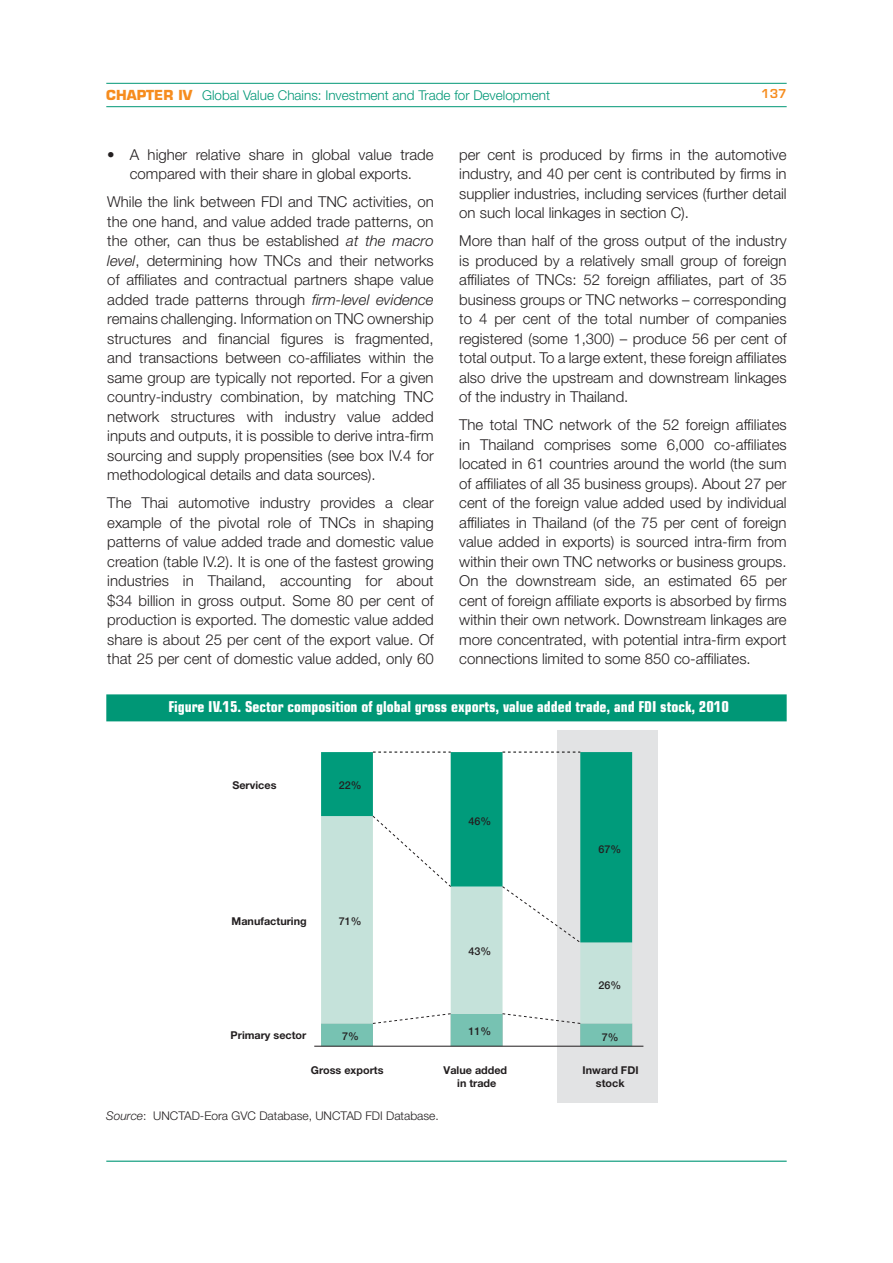
<style>
.page{position:relative;width:893px;height:1263px;background:#fff}
.page>*{position:absolute;margin:0;border:0;box-sizing:border-box;transform-origin:0 0}
.t1{font:300 15px/19.5px "Helvetica Neue LT Std";color:#231f20;text-align:justify}
.t2{font:700 condensed 15px "Eurostile LT Std";color:#fff}
.t3{font:300 13.5px "Helvetica Neue LT Std";color:#009776}
.t4{font:300 12px "Helvetica Neue LT Std";color:#231f20}
.t5{font:600 12px "Eurostile LT Std";color:#f68c1e}
.t6{font:700 10.8px/12.9px "Helvetica Neue LT Std";color:#231f20;text-align:center}
.t7{font:500 10.8px "Helvetica Neue LT Std";color:#231f20}
.s1{font-family:"Eurostile LT Std";font-weight:700;color:#f68c1e}
.s2{font-style:italic}
</style>
<div class="page">
<hr style="left:106px;top:1161px;width:681px;height:1px;background:#009776">
<hr style="left:106px;top:106px;width:681px;height:1px;background:#009776">
<hr style="left:106px;top:83px;width:681px;height:1px;background:#009776">
<div style="left:106px;top:694px;width:681px;height:27px;background:#009776"></div>
<div style="left:558px;top:730px;width:100px;height:373px;background:#e2e3e4"></div>
<svg style="left:321px;top:752px;width:311px;height:63px"></svg>
<hr style="left:314px;top:1046px;width:329px;height:1px;background:#231f20">
<svg style="left:321px;top:815px;width:311px;height:231px"></svg>
<svg style="left:373px;top:752px;width:78px;height:1px"></svg>
<svg style="left:502px;top:752px;width:78px;height:1px"></svg>
<p class="t3" style="left:106px;top:90px;width:445px"><span class="s1">CHAPTER IV</span> Global Value Chains: Investment and Trade for Development</p>
<p class="t5" style="left:761px;top:87px;width:27px">137</p>
<p class="t1" style="left:459px;top:146px;width:329px">per cent is produced by firms in the automotive industry, and 40 per cent is contributed by firms in supplier industries, including services (further detail on such local linkages in section C).</p>
<p class="t1" style="left:459px;top:232px;width:329px">More than half of the gross output of the industry is produced by a relatively small group of foreign affiliates of TNCs: 52 foreign affiliates, part of 35 business groups or TNC networks – corresponding to 4 per cent of the total number of companies registered (some 1,300) – produce 56 per cent of total output. To a large extent, these foreign affiliates also drive the upstream and downstream linkages of the industry in Thailand.</p>
<p class="t1" style="left:459px;top:416px;width:329px">The total TNC network of the 52 foreign affiliates in Thailand comprises some 6,000 co-affiliates located in 61 countries around the world (the sum of affiliates of all 35 business groups). About 27 per cent of the foreign value added used by individual affiliates in Thailand (of the 75 per cent of foreign value added in exports) is sourced intra-firm from within their own TNC networks or business groups.<br>On the downstream side, an estimated 65 per cent of foreign affiliate exports is absorbed by firms within their own network. Downstream linkages are more concentrated, with potential intra-firm export connections limited to some 850 co-affiliates.</p>
<p class="t2" style="left:168px;top:700px;width:562px">Figure IV.15. Sector composition of global gross exports, value added trade, and FDI stock, 2010</p>
<p class="t1" style="left:130px;top:146px;width:305px">A higher relative share in global value trade compared with their share in global exports.</p>
<p class="t1" style="left:107px;top:193px;width:328px">While the link between FDI and TNC activities, on the one hand, and value added trade patterns, on the other, can thus be established <span class="s2">at the macro level</span>, determining how TNCs and their networks of affiliates and contractual partners shape value added trade patterns through <span class="s2">firm-level evidence </span>remains challenging. Information on TNC ownership structures and financial figures is fragmented, and transactions between co-affiliates within the same group are typically not reported. For a given country-industry combination, by matching TNC network structures with industry value added inputs and outputs, it is possible to derive intra-firm sourcing and supply propensities (see box IV.4 for methodological details and data sources).</p>
<p class="t1" style="left:107px;top:494px;width:328px">The Thai automotive industry provides a clear example of the pivotal role of TNCs in shaping patterns of value added trade and domestic value creation (table IV.2). It is one of the fastest growing industries in Thailand, accounting for about $34 billion in gross output. Some 80 per cent of production is exported. The domestic value added share is about 25 per cent of the export value. Of that 25 per cent of domestic value added, only 60</p>
<p class="t6" style="left:232px;top:780px;width:45px">Services</p>
<p class="t7" style="left:339px;top:782px;width:24px">22%</p>
<p class="t7" style="left:468px;top:817px;width:24px">46%</p>
<p class="t7" style="left:598px;top:845px;width:24px">67%</p>
<p class="t6" style="left:231px;top:916px;width:77px">Manufacturing</p>
<p class="t7" style="left:339px;top:917px;width:24px">71%</p>
<p class="t7" style="left:468px;top:948px;width:24px">43%</p>
<p class="t7" style="left:598px;top:981px;width:24px">26%</p>
<p class="t6" style="left:231px;top:1030px;width:77px">Primary sector</p>
<p class="t7" style="left:342px;top:1033px;width:18px">7%</p>
<p class="t7" style="left:468px;top:1028px;width:24px">11%</p>
<p class="t7" style="left:602px;top:1033px;width:18px">7%</p>
<p class="t6" style="left:311px;top:1065px;width:74px">Gross exports</p>
<p class="t6" style="left:444px;top:1065px;width:65px">Value added in trade</p>
<p class="t6" style="left:582px;top:1065px;width:58px">Inward FDI stock</p>
<p class="t4" style="left:106px;top:1112px;width:334px"><span class="s2">Source</span>: UNCTAD-Eora GVC Database, UNCTAD FDI Database.</p>
</div>
